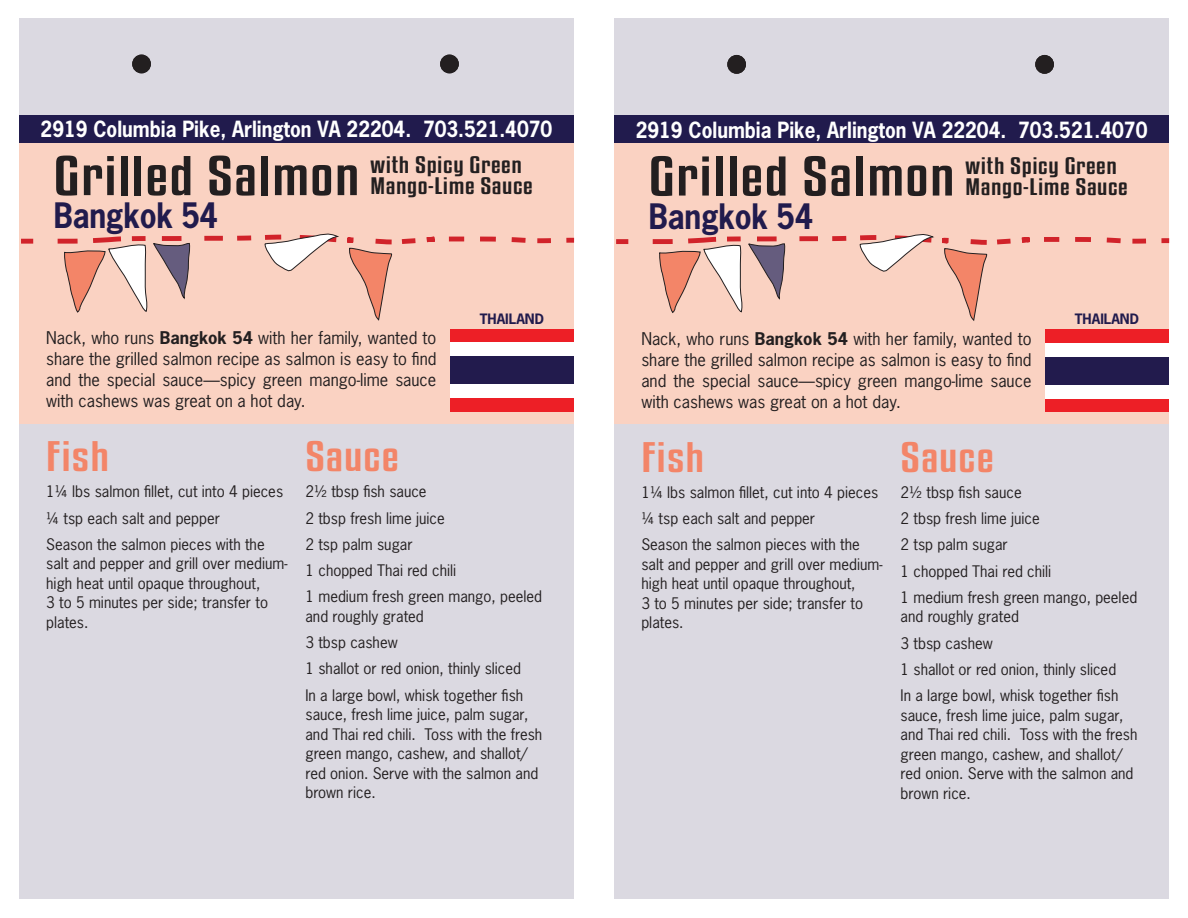
<style>
.page{position:relative;width:1188px;height:918px;background:#fff}
.page>*{position:absolute;margin:0;border:0;box-sizing:border-box;transform-origin:0 0}
.t1{font:49.5px "Kenyan Coffee Rg";letter-spacing:.02em;color:#231f20;scale:1.31 1}
.t2{font:37.5px "Kenyan Coffee Rg";letter-spacing:.02em;color:#f38568;scale:1.31 1}
.t3{font:700 33px "News Gothic Std";letter-spacing:-.01em;color:#211b4d;scale:.9 1}
.t4{font:700 21px "News Gothic Std";color:#fff;scale:.9 1}
.t5{font:21px/21px "Kenyan Coffee Rg";letter-spacing:.02em;color:#231f20;scale:1.31 1}
.t6{font:16.5px/21px "News Gothic Std";color:#231f20;text-align:justify}
.t7{font:15px/19.5px "News Gothic Std";color:#231f20}
.t8{font:700 13.5px "News Gothic Std";color:#211b4d}
.s1{font-weight:700}
</style>
<div class="page">
<div style="left:19px;top:18px;width:555px;height:881px;background:#dbd9e1"></div>
<svg style="left:440px;top:54px;width:19px;height:19px"></svg>
<svg style="left:132px;top:54px;width:19px;height:19px"></svg>
<div style="left:440px;top:55px;width:19px;height:18px;background:#231f20;border-radius:50%"></div>
<div style="left:132px;top:55px;width:19px;height:18px;background:#231f20;border-radius:50%"></div>
<div style="left:19px;top:143px;width:555px;height:280px;background:#fad2c2"></div>
<div style="left:19px;top:115px;width:555px;height:28px;background:#211b4d"></div>
<div style="left:450px;top:329px;width:124px;height:83px;background:#ed1f26"></div>
<div style="left:450px;top:343px;width:124px;height:55px;background:#fff"></div>
<div style="left:450px;top:357px;width:124px;height:27px;background:#221b4d"></div>
<svg style="left:21px;top:233px;width:554px;height:88px"></svg>
<div style="left:614px;top:19px;width:555px;height:880px;background:#dbd9e1"></div>
<div style="left:1035px;top:55px;width:19px;height:19px;background:#231f20;border-radius:50%"></div>
<div style="left:727px;top:55px;width:19px;height:19px;background:#231f20;border-radius:50%"></div>
<div style="left:614px;top:143px;width:555px;height:281px;background:#fad2c2"></div>
<div style="left:614px;top:116px;width:555px;height:27px;background:#211b4d"></div>
<div style="left:1045px;top:330px;width:124px;height:82px;background:#ed1f26"></div>
<div style="left:1045px;top:343px;width:124px;height:55px;background:#fff"></div>
<div style="left:1045px;top:357px;width:124px;height:28px;background:#221b4d"></div>
<svg style="left:616px;top:234px;width:554px;height:87px"></svg>
<p class="t4" style="left:41px;top:116px;width:570px">2919 Columbia Pike, Arlington VA 22204. 703.521.4070</p>
<p class="t1" style="left:54px;top:146px;width:235px">Grilled Salmon</p>
<p class="t3" style="left:54px;top:194px;width:184px">Bangkok 54</p>
<p class="t5" style="left:371px;top:154px;width:125px">with Spicy Green<br>Mango-Lime Sauce</p>
<p class="t6" style="left:46px;top:327px;width:392px">Nack, who runs <span class="s1">Bangkok 54</span> with her family, wanted to share the grilled salmon recipe as salmon is easy to find and the special sauce—spicy green mango-lime sauce with cashews was great on a hot day.</p>
<p class="t8" style="left:480px;top:310px;width:66px">THAILAND</p>
<p class="t2" style="left:46px;top:434px;width:49px">Fish</p>
<p class="t7" style="left:46px;top:482px;width:238px">1¼ lbs salmon fillet, cut into 4 pieces</p>
<p class="t7" style="left:46px;top:508px;width:175px">¼ tsp each salt and pepper</p>
<p class="t7" style="left:46px;top:534px;width:243px">Season the salmon pieces with the salt and pepper and grill over medium&shy;high heat until opaque throughout,<br>3 to 5 minutes per side; transfer to plates.</p>
<p class="t2" style="left:305px;top:434px;width:73px">Sauce</p>
<p class="t7" style="left:305px;top:482px;width:123px">2½ tbsp fish sauce</p>
<p class="t7" style="left:305px;top:508px;width:141px">2 tbsp fresh lime juice</p>
<p class="t7" style="left:305px;top:534px;width:109px">2 tsp palm sugar</p>
<p class="t7" style="left:305px;top:561px;width:152px">1 chopped Thai red chili</p>
<p class="t7" style="left:305px;top:587px;width:238px">1 medium fresh green mango, peeled and roughly grated</p>
<p class="t7" style="left:305px;top:633px;width:94px">3 tbsp cashew</p>
<p class="t7" style="left:305px;top:659px;width:217px">1 shallot or red onion, thinly sliced</p>
<p class="t7" style="left:305px;top:685px;width:238px">In a large bowl, whisk together fish sauce, fresh lime juice, palm sugar, and Thai red chili. Toss with the fresh green mango, cashew, and shallot/ red onion. Serve with the salmon and brown rice.</p>
<p class="t4" style="left:636px;top:116px;width:570px">2919 Columbia Pike, Arlington VA 22204. 703.521.4070</p>
<p class="t1" style="left:649px;top:146px;width:235px">Grilled Salmon</p>
<p class="t3" style="left:649px;top:194px;width:184px">Bangkok 54</p>
<p class="t5" style="left:966px;top:155px;width:125px">with Spicy Green<br>Mango-Lime Sauce</p>
<p class="t6" style="left:641px;top:328px;width:392px">Nack, who runs <span class="s1">Bangkok 54</span> with her family, wanted to share the grilled salmon recipe as salmon is easy to find and the special sauce—spicy green mango-lime sauce with cashews was great on a hot day.</p>
<p class="t8" style="left:1075px;top:310px;width:66px">THAILAND</p>
<p class="t2" style="left:641px;top:434px;width:49px">Fish</p>
<p class="t7" style="left:641px;top:482px;width:238px">1¼ lbs salmon fillet, cut into 4 pieces</p>
<p class="t7" style="left:641px;top:509px;width:175px">¼ tsp each salt and pepper</p>
<p class="t7" style="left:641px;top:535px;width:243px">Season the salmon pieces with the salt and pepper and grill over medium&shy;high heat until opaque throughout,<br>3 to 5 minutes per side; transfer to plates.</p>
<p class="t2" style="left:901px;top:434px;width:73px">Sauce</p>
<p class="t7" style="left:901px;top:482px;width:123px">2½ tbsp fish sauce</p>
<p class="t7" style="left:901px;top:509px;width:141px">2 tbsp fresh lime juice</p>
<p class="t7" style="left:901px;top:535px;width:109px">2 tsp palm sugar</p>
<p class="t7" style="left:901px;top:561px;width:152px">1 chopped Thai red chili</p>
<p class="t7" style="left:901px;top:587px;width:238px">1 medium fresh green mango, peeled and roughly grated</p>
<p class="t7" style="left:901px;top:633px;width:94px">3 tbsp cashew</p>
<p class="t7" style="left:901px;top:659px;width:217px">1 shallot or red onion, thinly sliced</p>
<p class="t7" style="left:901px;top:686px;width:238px">In a large bowl, whisk together fish sauce, fresh lime juice, palm sugar, and Thai red chili. Toss with the fresh green mango, cashew, and shallot/ red onion. Serve with the salmon and brown rice.</p>
</div>
